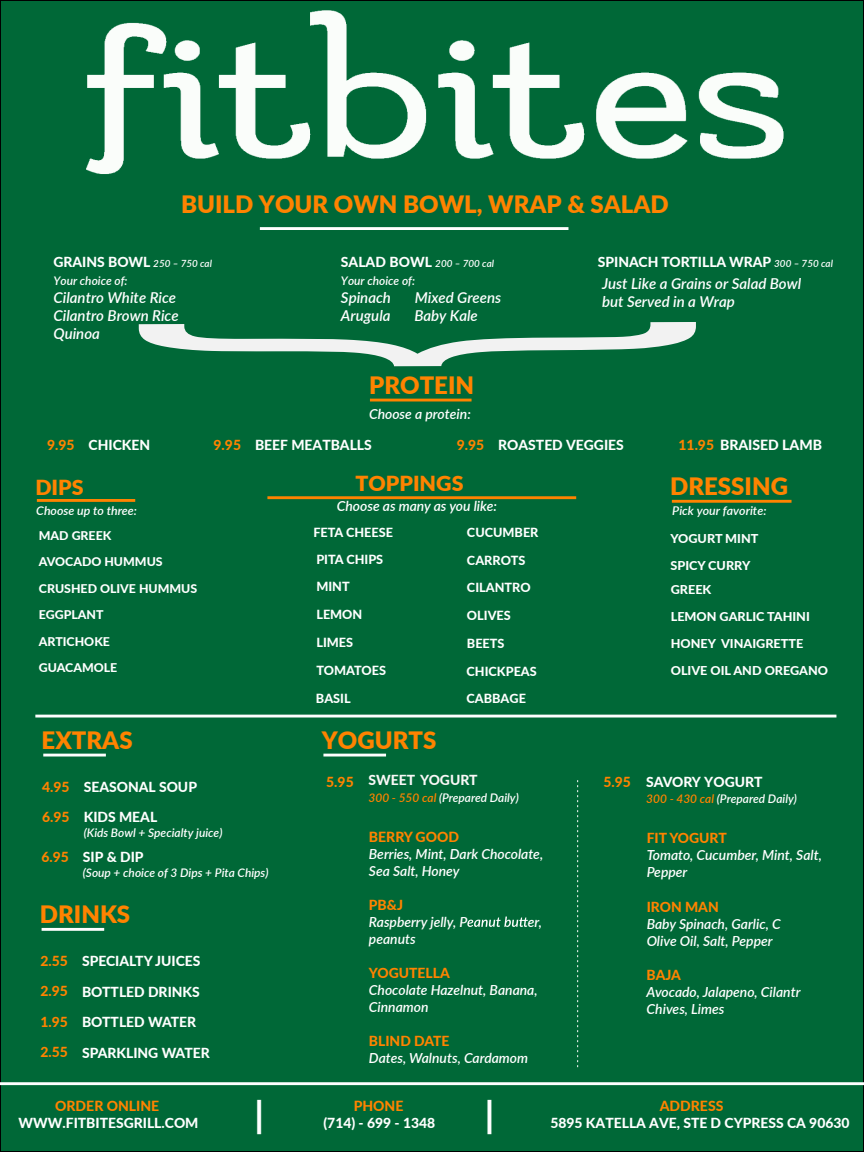
<style>
.page{position:relative;width:864px;height:1152px;background:#006837}
.page>*{position:absolute;margin:0;border:0;box-sizing:border-box;transform-origin:0 0}
.t1{font:593.8px "Arial Narrow";color:#f2f2f2;scale:.31 1}
.t2{font:800 36px "Lato";color:#fff}
.t3{font:900 24px "Lato";color:#ff8300}
.t4{font:900 20.8px "Lato";color:#ff8300}
.t5{font:italic 600 15px/18px "Lato";color:#fff}
.t6{font:800 14px "Lato";color:#ff8300}
.t7{font:800 14px "Lato";color:#fff}
.t8{font:800 13.8px "Lato";color:#fff}
.t9{font:italic 600 13.8px/17px "Lato";color:#fff}
.t10{font:800 13.8px "Lato";color:#ff8300}
.t11{font:800 13.8px "Lato";color:#f9f8f7}
.t12{font:800 12.6px/26.8px "Lato";color:#fff}
.t13{font:800 12.2px/24.4px "Lato";color:#fff}
.t14{font:800 12px "Lato";color:#fff}
.t15{font:italic 600 12px "Lato";color:#fff}
.t16{font:italic 600 11.8px "Lato";color:#fff}
.t17{font:italic 600 9.8px "Lato";color:#fff}
.s1{font-weight:600;font-style:italic;font-size:9.8px}
.s2{font-weight:800;font-style:normal;font-size:13.8px}
.s3{color:#ff8300}
.s4{font-size:13.8px;color:#ff8300}
</style>
<div class="page">
<svg style="left:467px;top:917px;width:61px;height:10px"></svg>
<svg style="left:577px;top:780px;width:1px;height:287px"></svg>
<hr style="left:323px;top:754px;width:63px;height:3px;background:#fff">
<hr style="left:42px;top:928px;width:62px;height:3px;background:#fff">
<hr style="left:43px;top:754px;width:63px;height:3px;background:#fff">
<hr style="left:260px;top:227px;width:308px;height:3px;background:#fff">
<hr style="left:370px;top:399px;width:102px;height:3px;background:#ff8300">
<hr style="left:35px;top:715px;width:801px;height:3px;background:#fff">
<hr style="left:37px;top:499px;width:98px;height:3px;background:#ff8300">
<hr style="left:672px;top:500px;width:120px;height:3px;background:#ff8300">
<hr style="left:267px;top:496px;width:309px;height:3px;background:#ff8300">
<img style="left:57px;top:0;width:743px;height:174px">
<hr style="left:0;top:1082px;width:864px;height:3px;background:#fff">
<h3 class="t3" style="left:181px;top:186px;width:489px">BUILD YOUR OWN BOWL, WRAP &amp; SALAD</h3>
<p class="t8" style="left:53px;top:251px;width:160px">GRAINS BOWL <span class="s1">250 – 750 cal</span></p>
<p class="t17" style="left:341px;top:256px;width:155px"><span class="s2">SALAD BOWL</span> 200 – 700 cal</p>
<p class="t8" style="left:598px;top:251px;width:237px">SPINACH TORTILLA WRAP <span class="s1">300 – 750 cal</span></p>
<p class="t16" style="left:53px;top:272px;width:76px">Your choice of:</p>
<p class="t5" style="left:53px;top:287px;width:127px">Cilantro White Rice<br>Cilantro Brown Rice<br>Quinoa</p>
<p class="t16" style="left:341px;top:272px;width:76px">Your choice of:</p>
<p class="t5" style="left:341px;top:287px;width:51px">Spinach</p>
<p class="t5" style="left:415px;top:287px;width:88px">Mixed Greens</p>
<p class="t5" style="left:341px;top:305px;width:51px">Arugula</p>
<p class="t5" style="left:414px;top:305px;width:65px">Baby Kale</p>
<p class="t5" style="left:602px;top:273px;width:201px">Just Like a Grains or Salad Bowl</p>
<h1 class="t1" style="left:909px;top:320px;width:176px;rotate:90deg">}</h1>
<p class="t5" style="left:602px;top:291px;width:134px">but Served in a Wrap</p>
<h3 class="t3" style="left:369px;top:367px;width:107px">PROTEIN</h3>
<p class="t9" style="left:369px;top:405px;width:103px">Choose a protein:</p>
<p class="t8" style="left:47px;top:434px;width:105px"><span class="s3">9.95</span> CHICKEN</p>
<p class="t8" style="left:214px;top:434px;width:160px"><span class="s3">9.95</span> BEEF MEATBALLS</p>
<p class="t8" style="left:457px;top:434px;width:169px"><span class="s3">9.95</span> ROASTED VEGGIES</p>
<p class="t7" style="left:679px;top:434px;width:145px"><span class="s4">11.95</span> BRAISED LAMB</p>
<h3 class="t4" style="left:35px;top:472px;width:50px">DIPS</h3>
<p class="t15" style="left:36px;top:502px;width:102px">Choose up to three:</p>
<p class="t14" style="left:39px;top:526px;width:74px">MAD GREEK</p>
<p class="t14" style="left:39px;top:553px;width:125px">AVOCADO HUMMUS</p>
<p class="t14" style="left:39px;top:579px;width:160px">CRUSHED OLIVE HUMMUS</p>
<p class="t14" style="left:39px;top:606px;width:66px">EGGPLANT</p>
<p class="t14" style="left:39px;top:632px;width:73px">ARTICHOKE</p>
<p class="t14" style="left:39px;top:659px;width:80px">GUACAMOLE</p>
<h3 class="t4" style="left:355px;top:468px;width:110px">TOPPINGS</h3>
<h3 class="t3" style="left:670px;top:468px;width:119px">DRESSING</h3>
<p class="t13" style="left:670px;top:525px;width:90px">YOGURT MINT</p>
<p class="t13" style="left:670px;top:552px;width:81px">SPICY CURRY<br>GREEK</p>
<p class="t13" style="left:671px;top:604px;width:141px">LEMON GARLIC TAHINI</p>
<p class="t13" style="left:671px;top:631px;width:134px">HONEY VINAIGRETTE</p>
<p class="t13" style="left:671px;top:658px;width:159px">OLIVE OIL AND OREGANO</p>
<p class="t9" style="left:337px;top:497px;width:162px">Choose as many as you like:</p>
<p class="t15" style="left:672px;top:502px;width:96px">Pick your favorite:</p>
<p class="t12" style="left:313px;top:518px;width:81px">FETA CHEESE<br>PITA CHIPS</p>
<p class="t12" style="left:316px;top:573px;width:35px">MINT</p>
<p class="t12" style="left:316px;top:601px;width:47px">LEMON</p>
<p class="t12" style="left:316px;top:628px;width:38px">LIMES</p>
<p class="t12" style="left:316px;top:656px;width:71px">TOMATOES</p>
<p class="t12" style="left:467px;top:518px;width:73px">CUCUMBER</p>
<p class="t12" style="left:467px;top:546px;width:60px">CARROTS</p>
<p class="t12" style="left:467px;top:574px;width:65px">CILANTRO</p>
<p class="t12" style="left:467px;top:602px;width:45px">OLIVES</p>
<p class="t12" style="left:467px;top:629px;width:39px">BEETS</p>
<p class="t12" style="left:467px;top:657px;width:72px">CHICKPEAS</p>
<h3 class="t3" style="left:42px;top:722px;width:93px">EXTRAS</h3>
<p class="t8" style="left:42px;top:776px;width:156px"><span class="s3">4.95</span> SEASONAL SOUP</p>
<p class="t8" style="left:42px;top:807px;width:117px"><span class="s3">6.95</span> KIDS MEAL</p>
<p class="t16" style="left:84px;top:824px;width:140px">(Kids Bowl + Specialty juice)</p>
<p class="t8" style="left:41px;top:847px;width:104px"><span class="s3">6.95</span> SIP &amp; DIP</p>
<p class="t16" style="left:83px;top:864px;width:187px">(Soup + choice of 3 Dips + Pita Chips)</p>
<h3 class="t3" style="left:40px;top:896px;width:92px">DRINKS</h3>
<p class="t8" style="left:41px;top:951px;width:161px"><span class="s3">2.55</span> SPECIALTY JUICES</p>
<p class="t8" style="left:82px;top:981px;width:119px">BOTTLED DRINKS</p>
<p class="t8" style="left:82px;top:1012px;width:116px">BOTTLED WATER</p>
<p class="t8" style="left:82px;top:1042px;width:129px">SPARKLING WATER</p>
<p class="t10" style="left:41px;top:981px;width:29px">2.95</p>
<p class="t10" style="left:41px;top:1012px;width:29px">1.95</p>
<p class="t10" style="left:41px;top:1042px;width:29px">2.55</p>
<p class="t12" style="left:316px;top:684px;width:36px">BASIL</p>
<p class="t12" style="left:467px;top:684px;width:61px">CABBAGE</p>
<h3 class="t3" style="left:322px;top:722px;width:116px">YOGURTS</h3>
<p class="t11" style="left:326px;top:770px;width:153px"><span class="s3">5.95</span> SWEET YOGURT</p>
<p class="t16" style="left:369px;top:789px;width:152px"><span class="s3">300 - 550 cal</span> (Prepared Daily)</p>
<p class="t6" style="left:369px;top:826px;width:92px">BERRY GOOD</p>
<p class="t9" style="left:369px;top:845px;width:176px">Berries, Mint, Dark Chocolate,<br>Sea Salt, Honey</p>
<p class="t10" style="left:369px;top:895px;width:36px">PB&amp;J</p>
<p class="t9" style="left:369px;top:913px;width:100px">Raspberry jelly, P</p>
<p class="t9" style="left:528px;top:913px;width:16px">er,</p>
<p class="t9" style="left:369px;top:930px;width:48px">peanuts</p>
<p class="t10" style="left:369px;top:963px;width:82px">YOGUTELLA</p>
<p class="t9" style="left:369px;top:981px;width:170px">Chocolate Hazelnut, Banana,<br>Cinnamon</p>
<p class="t10" style="left:369px;top:1031px;width:82px">BLIND DATE</p>
<p class="t9" style="left:369px;top:1049px;width:161px">Dates, Walnuts, Cardamom</p>
<p class="t8" style="left:603px;top:772px;width:161px"><span class="s3">5.95</span> SAVORY YOGURT</p>
<p class="t16" style="left:646px;top:791px;width:152px"><span class="s3">300 - 430 cal</span> (Prepared Daily)</p>
<p class="t10" style="left:647px;top:828px;width:82px">FIT YOGURT</p>
<p class="t9" style="left:647px;top:846px;width:177px">Tomato, Cucumber, Mint, Salt,<br>Pepper</p>
<p class="t10" style="left:647px;top:896px;width:74px">IRON MAN</p>
<p class="t9" style="left:647px;top:914px;width:135px">Baby Spinach, Garlic, C<br>Olive Oil, Salt, Pepper</p>
<p class="t10" style="left:647px;top:964px;width:36px">BAJA</p>
<p class="t9" style="left:647px;top:983px;width:155px">Avocado, Jalapeno, Cilantr<br>Chives, Limes</p>
<h2 class="t2" style="left:255px;top:1088px;width:11px">|</h2>
<h2 class="t2" style="left:485px;top:1088px;width:11px">|</h2>
<p class="t6" style="left:55px;top:1096px;width:106px">ORDER ONLINE</p>
<p class="t6" style="left:354px;top:1096px;width:51px">PHONE</p>
<p class="t6" style="left:660px;top:1096px;width:65px">ADDRESS</p>
<p class="t8" style="left:323px;top:1113px;width:113px">(714) - 699 - 1348</p>
<p class="t8" style="left:19px;top:1113px;width:181px">WWW.FITBITESGRILL.COM</p>
<p class="t8" style="left:550px;top:1113px;width:301px">5895 KATELLA AVE, STE D CYPRESS CA 90630</p>
</div>
